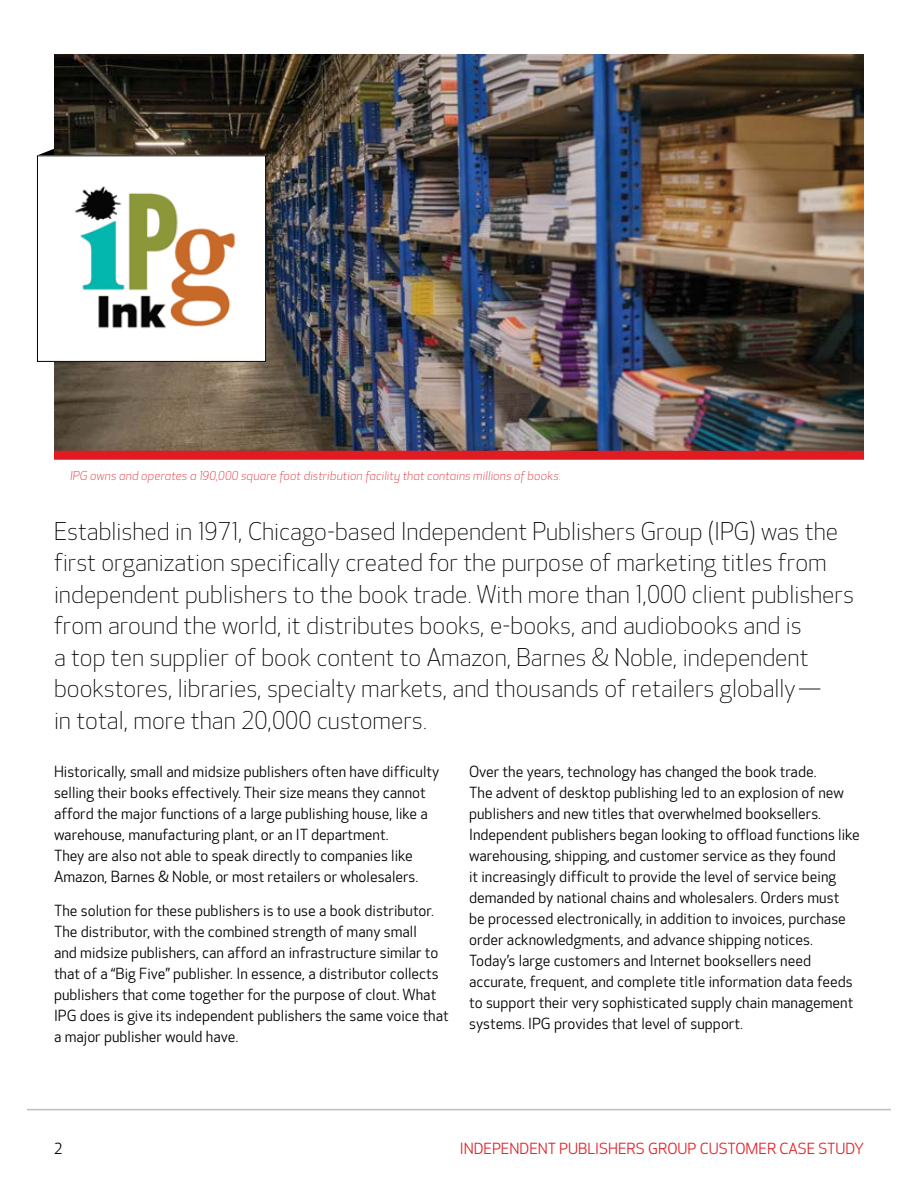
<style>
.page{position:relative;width:918px;height:1188px;background:#fff}
.page>*{position:absolute;margin:0;border:0;box-sizing:border-box;transform-origin:0 0}
.t1{font:300 24px/31.5px "Optic Sans 101";color:#000}
.t2{font:15px/21px "Optic Sans 201";color:#000}
.t3{font:15px "Optic Sans 201";color:#e11b22}
.t4{font:italic 300 12px "Optic Sans 102";letter-spacing:.01em;color:#e11b22}
</style>
<div class="page">
<svg style="left:38px;top:148px;width:16px;height:7px"></svg>
<hr style="left:27px;top:1109px;width:864px;height:1px;background:#bcbec0">
<img style="left:54px;top:54px;width:810px;height:397px">
<img style="left:54px;top:157px;width:210px;height:203px">
<div style="left:37px;top:155px;width:229px;height:207px;border:1px solid #000"></div>
<div style="left:54px;top:451px;width:810px;height:9px;background:#e11b22"></div>
<p class="t4" style="left:70px;top:469px;width:493px">IPG owns and operates a 190,000 square foot distribution facility that contains millions of books.</p>
<p class="t1" style="left:54px;top:516px;width:801px">Established in 1971, Chicago-based Independent Publishers Group (IPG) was the first organization specifically created for the purpose of marketing titles from independent publishers to the book trade. With more than 1,000 client publishers from around the world, it distributes books, e-books, and audiobooks and is<br>a top ten supplier of book content to Amazon, Barnes &amp; Noble, independent bookstores, libraries, specialty markets, and thousands of retailers globally —<br>in total, more than 20,000 customers.</p>
<p class="t2" style="left:54px;top:761px;width:387px">Historically, small and midsize publishers often have difficulty selling their books effectively. Their size means they cannot afford the major functions of a large publishing house, like a warehouse, manufacturing plant, or an IT department.<br>They are also not able to speak directly to companies like Amazon, Barnes &amp; Noble, or most retailers or wholesalers.</p>
<p class="t2" style="left:54px;top:901px;width:396px">The solution for these publishers is to use a book distributor.<br>The distributor, with the combined strength of many small<br>and midsize publishers, can afford an infrastructure similar to that of a “Big Five” publisher. In essence, a distributor collects publishers that come together for the purpose of clout. What IPG does is give its independent publishers the same voice that a major publisher would have.</p>
<p class="t2" style="left:469px;top:761px;width:392px">Over the years, technology has changed the book trade.<br>The advent of desktop publishing led to an explosion of new publishers and new titles that overwhelmed booksellers.<br>Independent publishers began looking to offload functions like warehousing, shipping, and customer service as they found<br>it increasingly difficult to provide the level of service being demanded by national chains and wholesalers. Orders must<br>be processed electronically, in addition to invoices, purchase order acknowledgments, and advance shipping notices.<br>Today’s large customers and Internet booksellers need accurate, frequent, and complete title information data feeds to support their very sophisticated supply chain management systems. IPG provides that level of support.</p>
<p class="t2" style="left:54px;top:1138px;width:10px">2</p>
<p class="t3" style="left:460px;top:1140px;width:406px">INDEPENDENT PUBLISHERS GROUP CUSTOMER CASE STUDY</p>
</div>
